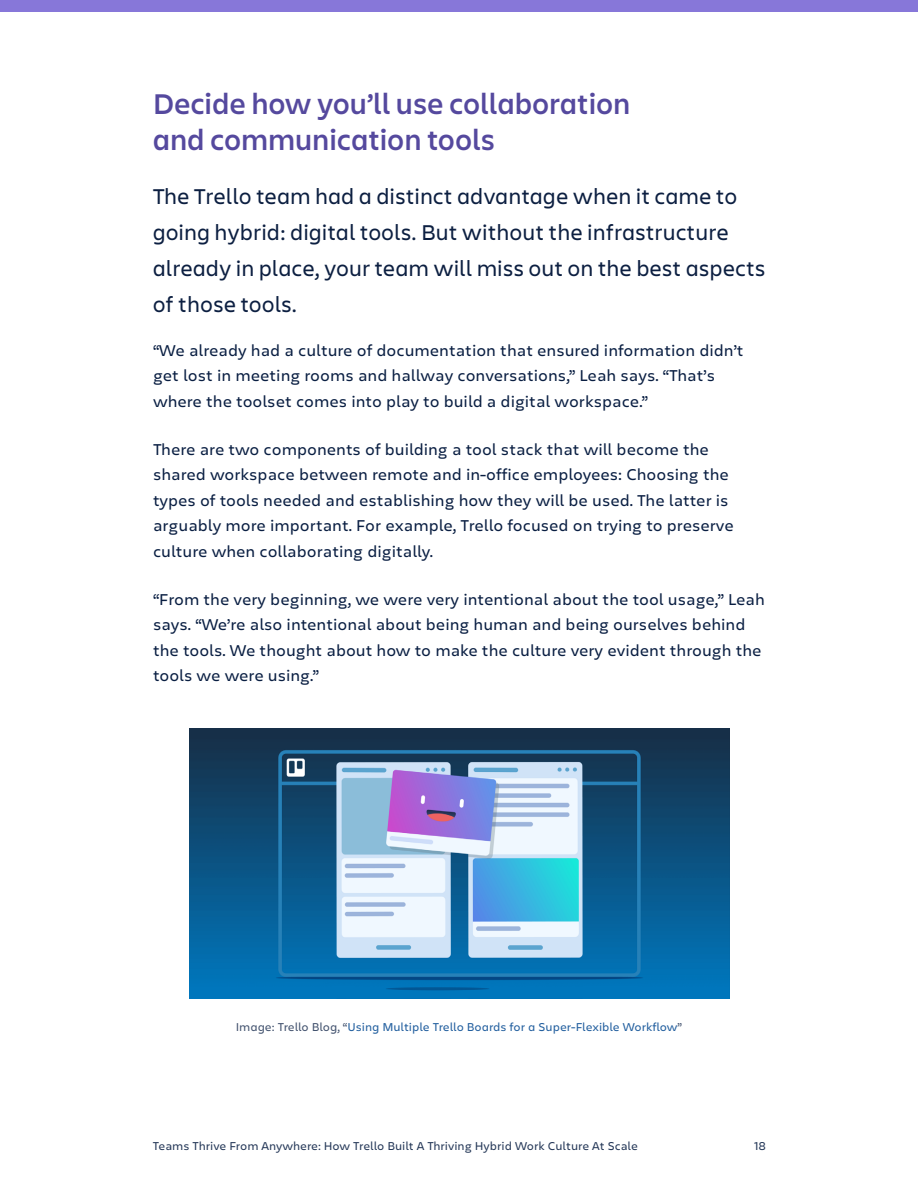
<style>
.page{position:relative;width:918px;height:1188px;background:#fff}
.page>*{position:absolute;margin:0;border:0;box-sizing:border-box;transform-origin:0 0}
.t1{font:600 30px/36px "Charlie Display";letter-spacing:.02em;color:#55499e}
.t2{font:22.5px/36px "Charlie Display";letter-spacing:.03em;color:#0c1f41}
.t3{font:16.5px/25.5px "Charlie Text";color:#091e42}
.t4{font:12px "Charlie Text";color:#253858}
.t5{font:12px "Charlie Text";color:#215e9e}
.s1{color:#42526e}
</style>
<div class="page">
<div style="left:0;top:0;width:918px;height:12px;background:#8777d9"></div>
<img style="left:189px;top:728px;width:540px;height:270px">
<h1 class="t1" style="left:153px;top:85px;width:479px">Decide how you’ll use collaboration and communication tools</h1>
<h2 class="t2" style="left:153px;top:178px;width:614px">The Trello team had a distinct advantage when it came to going hybrid: digital tools. But without the infrastructure already in place, your team will miss out on the best aspects of those tools.</h2>
<p class="t3" style="left:153px;top:337px;width:592px">“We already had a culture of documentation that ensured information didn’t get lost in meeting rooms and hallway conversations,” Leah says. “That’s where the toolset comes into play to build a digital workspace.”</p>
<p class="t3" style="left:153px;top:436px;width:582px">There are two components of building a tool stack that will become the shared workspace between remote and in-office employees: Choosing the types of tools needed and establishing how they will be used. The latter is arguably more important. For example, Trello focused on trying to preserve culture when collaborating digitally.</p>
<p class="t3" style="left:153px;top:586px;width:613px">“From the very beginning, we were very intentional about the tool usage,” Leah says. “We’re also intentional about being human and being ourselves behind the tools. We thought about how to make the culture very evident through the tools we were using.”</p>
<p class="t5" style="left:236px;top:1018px;width:448px"><span class="s1">Image: Trello Blog, “</span>Using Multiple Trello Boards for a Super-Flexible Workflow<span class="s1">”</span></p>
<p class="t4" style="left:153px;top:1137px;width:486px">Teams Thrive From Anywhere: How Trello Built A Thriving Hybrid Work Culture At Scale</p>
<p class="t4" style="left:754px;top:1137px;width:14px">18</p>
</div>
